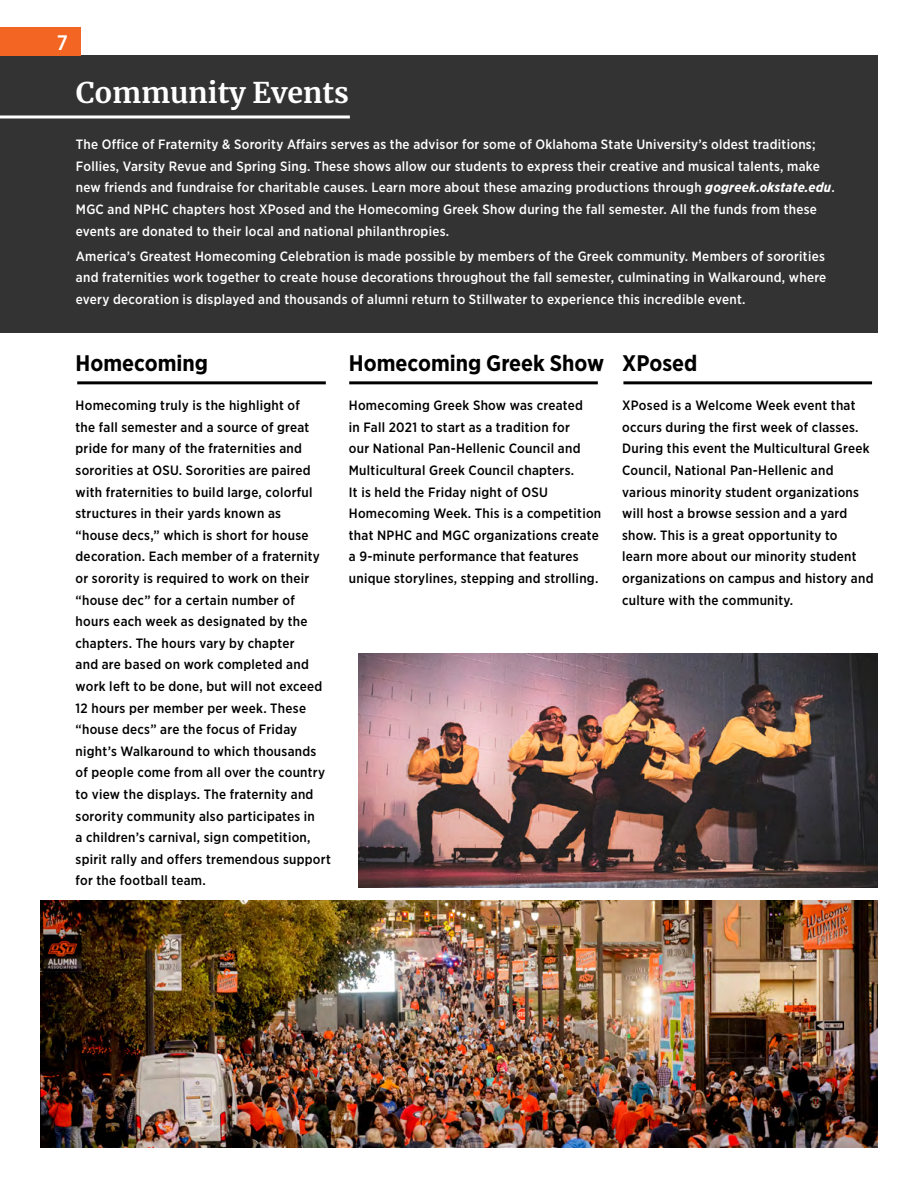
<style>
.page{position:relative;width:918px;height:1188px;background:#fff}
.page>*{position:absolute;margin:0;border:0;box-sizing:border-box;transform-origin:0 0}
.t1{font:700 28.5px "Merriweather";color:#fff}
.t2{font:700 22.5px "Gotham Narrow";color:#000}
.t3{font:500 21px "Gotham Narrow";color:#fff}
.t4{font:500 13.5px/21.6px "Gotham Narrow";letter-spacing:.02em;color:#000}
.t5{font:500 13.5px/21.6px "Gotham Narrow";letter-spacing:.02em;color:#fff}
.s1{font-weight:700;font-style:italic}
</style>
<div class="page">
<hr style="left:349px;top:381px;width:249px;height:3px;background:#000">
<hr style="left:77px;top:381px;width:249px;height:3px;background:#000">
<div style="left:0;top:56px;width:878px;height:277px;background:#333"></div>
<hr style="left:0;top:115px;width:350px;height:3px;background:#fff">
<div style="left:0;top:28px;width:80px;height:28px;background:#f26522"></div>
<img style="left:40px;top:901px;width:838px;height:247px">
<img style="left:359px;top:654px;width:519px;height:234px">
<hr style="left:623px;top:381px;width:249px;height:3px;background:#000">
<h3 class="t3" style="left:57px;top:29px;width:13px">7</h3>
<h1 class="t1" style="left:76px;top:73px;width:275px">Community Events</h1>
<p class="t5" style="left:76px;top:133px;width:760px">The Office of Fraternity &amp; Sorority Affairs serves as the advisor for some of Oklahoma State University’s oldest traditions; Follies, Varsity Revue and Spring Sing. These shows allow our students to express their creative and musical talents, make new friends and fundraise for charitable causes. Learn more about these amazing productions through <span class="s1">gogreek.okstate.edu</span>.<br>MGC and NPHC chapters host XPosed and the Homecoming Greek Show during the fall semester. All the funds from these events are donated to their local and national philanthropies.</p>
<p class="t5" style="left:76px;top:245px;width:752px;text-align:justify">America’s Greatest Homecoming Celebration is made possible by members of the Greek community. Members of sororities and fraternities work together to create house decorations throughout the fall semester, culminating in Walkaround, where every decoration is displayed and thousands of alumni return to Stillwater to experience this incredible event.</p>
<h2 class="t2" style="left:76px;top:348px;width:134px">Homecoming</h2>
<p class="t4" style="left:76px;top:394px;width:257px">Homecoming truly is the highlight of<br>the fall semester and a source of great pride for many of the fraternities and sororities at OSU. Sororities are paired with fraternities to build large, colorful structures in their yards known as<br>“house decs,” which is short for house decoration. Each member of a fraternity or sorority is required to work on their “house dec” for a certain number of hours each week as designated by the chapters. The hours vary by chapter<br>and are based on work completed and work left to be done, but will not exceed 12 hours per member per week. These “house decs” are the focus of Friday night’s Walkaround to which thousands of people come from all over the country to view the displays. The fraternity and sorority community also participates in<br>a children’s carnival, sign competition, spirit rally and offers tremendous support for the football team.</p>
<h2 class="t2" style="left:349px;top:348px;width:257px">Homecoming Greek Show</h2>
<p class="t4" style="left:349px;top:394px;width:254px">Homecoming Greek Show was created<br>in Fall 2021 to start as a tradition for<br>our National Pan-Hellenic Council and Multicultural Greek Council chapters.<br>It is held the Friday night of OSU Homecoming Week. This is a competition that NPHC and MGC organizations create a 9-minute performance that features unique storylines, stepping and strolling.</p>
<h2 class="t2" style="left:622px;top:348px;width:77px">XPosed</h2>
<p class="t4" style="left:622px;top:394px;width:253px">XPosed is a Welcome Week event that occurs during the first week of classes.<br>During this event the Multicultural Greek Council, National Pan-Hellenic and various minority student organizations will host a browse session and a yard show. This is a great opportunity to<br>learn more about our minority student organizations on campus and history and culture with the community.</p>
</div>
